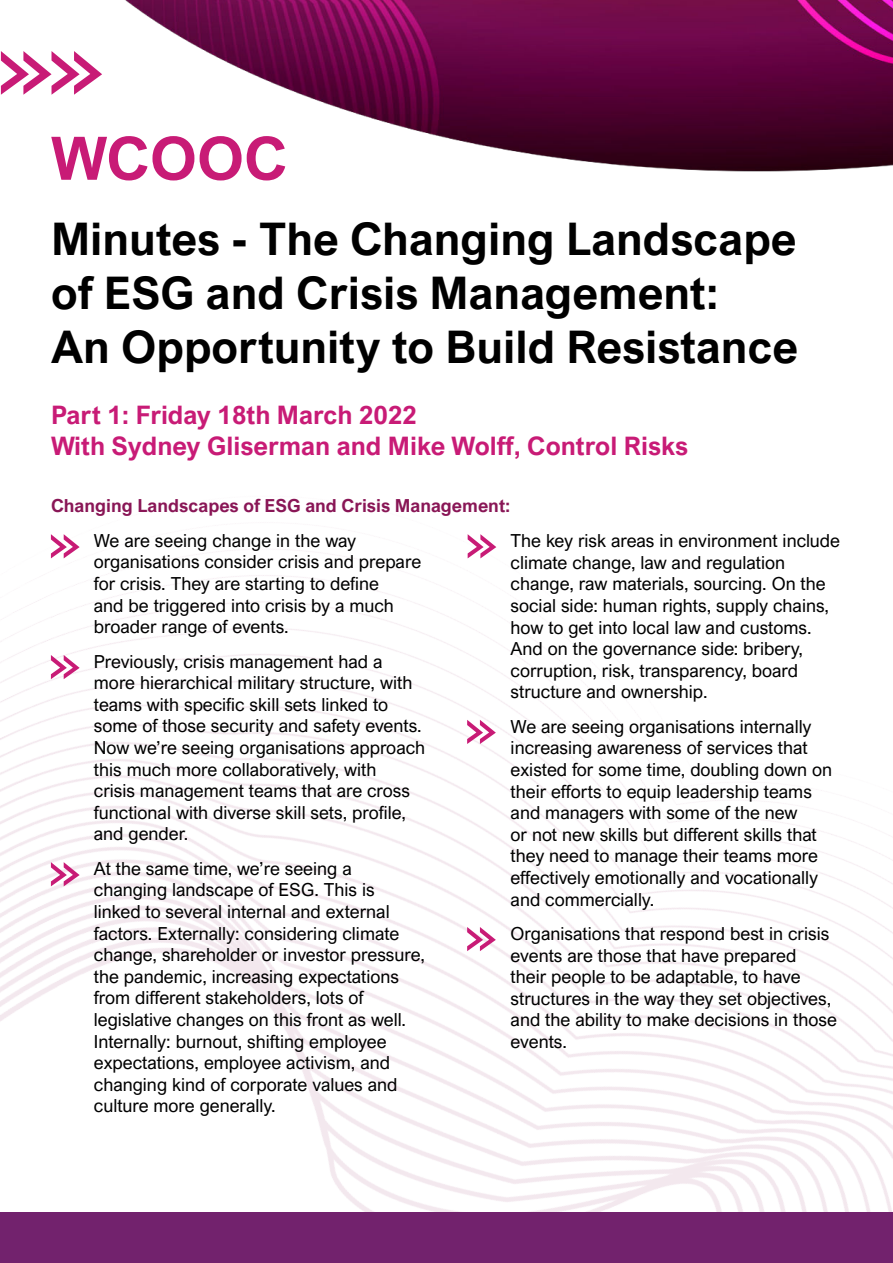
<style>
.page{position:relative;width:893px;height:1263px;background:#fff}
.page>*{position:absolute;margin:0;border:0;box-sizing:border-box;transform-origin:0 0}
.t1{font:700 60px "Arial Nova";color:#c81b76}
.t2{font:700 45px/54px "Arial Nova";color:#000}
.t3{font:700 25.5px/30.6px "Arial Nova";color:#c81b76}
.t4{font:18px/21.6px "Arial Nova";color:#000}
.t5{font:700 18px "Arial Nova";color:#891656}
</style>
<div class="page">
<img style="left:0;top:534px;width:892px;height:678px">
<img style="left:0;top:0;width:893px;height:172px">
<svg style="left:1px;top:51px;width:101px;height:44px"></svg>
<svg style="left:51px;top:534px;width:29px;height:24px"></svg>
<svg style="left:51px;top:655px;width:29px;height:24px"></svg>
<svg style="left:51px;top:862px;width:29px;height:24px"></svg>
<svg style="left:468px;top:534px;width:28px;height:24px"></svg>
<svg style="left:467px;top:720px;width:29px;height:24px"></svg>
<svg style="left:467px;top:927px;width:29px;height:24px"></svg>
<div style="left:0;top:1212px;width:893px;height:51px;background:#72226d"></div>
<h1 class="t1" style="left:51px;top:135px;width:238px">WCOOC</h1>
<h2 class="t2" style="left:51px;top:216px;width:749px">Minutes - The Changing Landscape of ESG and Crisis Management:<br>An Opportunity to Build Resistance</h2>
<h3 class="t3" style="left:51px;top:402px;width:639px">Part 1: Friday 18th March 2022<br>With Sydney Gliserman and Mike Wolff, Control Risks</h3>
<p class="t5" style="left:51px;top:499px;width:461px">Changing Landscapes of ESG and Crisis Management:</p>
<p class="t4" style="left:94px;top:531px;width:329px">We are seeing change in the way organisations consider crisis and prepare for crisis. They are starting to define<br>and be triggered into crisis by a much broader range of events.</p>
<p class="t4" style="left:94px;top:651px;width:333px">Previously, crisis management had a more hierarchical military structure, with teams with specific skill sets linked to some of those security and safety events.<br>Now we’re seeing organisations approach this much more collaboratively, with<br>crisis management teams that are cross functional with diverse skill sets, profile, and gender.</p>
<p class="t4" style="left:94px;top:859px;width:332px">At the same time, we’re seeing a changing landscape of ESG. This is linked to several internal and external factors. Externally: considering climate change, shareholder or investor pressure, the pandemic, increasing expectations from different stakeholders, lots of legislative changes on this front as well.<br>Internally: burnout, shifting employee expectations, employee activism, and changing kind of corporate values and culture more generally.</p>
<p class="t4" style="left:511px;top:530px;width:331px">The key risk areas in environment include climate change, law and regulation change, raw materials, sourcing. On the social side: human rights, supply chains, how to get into local law and customs.<br>And on the governance side: bribery, corruption, risk, transparency, board structure and ownership.</p>
<p class="t4" style="left:511px;top:717px;width:323px">We are seeing organisations internally increasing awareness of services that existed for some time, doubling down on their efforts to equip leadership teams and managers with some of the new<br>or not new skills but different skills that they need to manage their teams more effectively emotionally and vocationally and commercially.</p>
<p class="t4" style="left:511px;top:924px;width:328px">Organisations that respond best in crisis events are those that have prepared<br>their people to be adaptable, to have structures in the way they set objectives, and the ability to make decisions in those events.</p>
</div>
